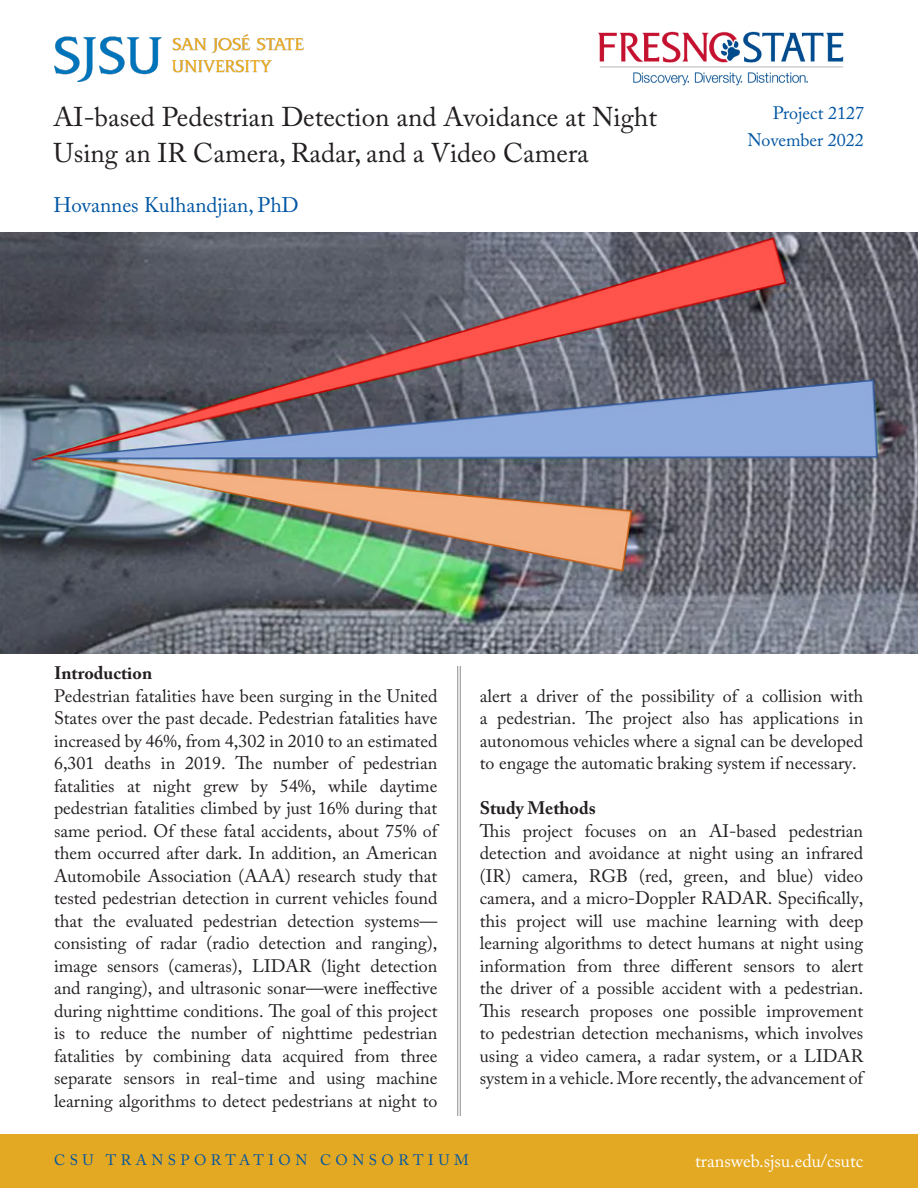
<style>
.page{position:relative;width:918px;height:1188px;background:#fff}
.page>*{position:absolute;margin:0;border:0;box-sizing:border-box;transform-origin:0 0}
.t1{font:27px/36.3px "Adobe Caslon Pro";color:#231f20}
.t2{font:21px "Adobe Caslon Pro";color:#0156a3}
.Body_Text{font:18px/22.5px "Adobe Caslon Pro";color:#231f20;text-align:justify}
.t3{font:700 18px "Adobe Caslon Pro";color:#231f20}
.t4{font:18px "Adobe Caslon Pro";color:#fff}
.Project____Month_Yea{font:18px "Adobe Caslon Pro";color:#0156a3}
.t5{font:15px "Adobe Caslon Pro";letter-spacing:.3em;color:#0156a3}
</style>
<div class="page">
<div style="left:0;top:1134px;width:918px;height:54px;background:#e4a922"></div>
<hr style="left:460px;top:666px;width:1px;height:450px;background:#8a8c8f">
<hr style="left:457px;top:666px;width:1px;height:450px;background:#8a8c8f">
<img style="left:54px;top:34px;width:250px;height:47px">
<img style="left:0;top:232px;width:918px;height:421px">
<img style="left:598px;top:31px;width:246px;height:55px">
<p class="t1" style="left:54px;top:98px;width:605px">AI-based Pedestrian Detection and Avoidance at Night<br>Using an IR Camera, Radar, and a Video Camera</p>
<p class="t2" style="left:54px;top:192px;width:247px">Hovannes Kulhandjian, PhD</p>
<p class="Project____Month_Yea" style="left:773px;top:102px;width:93px">Project 2127</p>
<p class="Project____Month_Yea" style="left:748px;top:129px;width:118px">November 2022</p>
<p class="t3" style="left:54px;top:662px;width:100px">Introduction</p>
<p class="Body_Text" style="left:54px;top:684px;width:385px">Pedestrian fatalities have been surging in the United States over the past decade. Pedestrian fatalities have increased by 46%, from 4,302 in 2010 to an estimated 6,301 deaths in 2019. The number of pedestrian fatalities at night grew by 54%, while daytime pedestrian fatalities climbed by just 16% during that same period. Of these fatal accidents, about 75% of them occurred after dark. In addition, an American Automobile Association (AAA) research study that tested pedestrian detection in current vehicles found that the evaluated pedestrian detection systems— consisting of radar (radio detection and ranging), image sensors (cameras), LIDAR (light detection and ranging), and ultrasonic sonar—were ineffective during nighttime conditions. The goal of this project is to reduce the number of nighttime pedestrian fatalities by combining data acquired from three separate sensors in real-time and using machine learning algorithms to detect pedestrians at night to</p>
<p class="Body_Text" style="left:480px;top:684px;width:385px">alert a driver of the possibility of a collision with a pedestrian. The project also has applications in autonomous vehicles where a signal can be developed to engage the automatic braking system if necessary.</p>
<p class="t3" style="left:480px;top:797px;width:117px">Study Methods</p>
<p class="Body_Text" style="left:480px;top:819px;width:385px">This project focuses on an AI-based pedestrian detection and avoidance at night using an infrared (IR) camera, RGB (red, green, and blue) video camera, and a micro-Doppler RADAR. Specifically, this project will use machine learning with deep learning algorithms to detect humans at night using information from three different sensors to alert the driver of a possible accident with a pedestrian.<br>This research proposes one possible improvement to pedestrian detection mechanisms, which involves using a video camera, a radar system, or a LIDAR system in a vehicle. More recently, the advancement of</p>
<p class="t5" style="left:54px;top:1151px;width:416px">CSU TRANSPORTATION CONSORTIUM</p>
<p class="t4" style="left:695px;top:1150px;width:170px">transweb.sjsu.edu/csutc</p>
</div>
